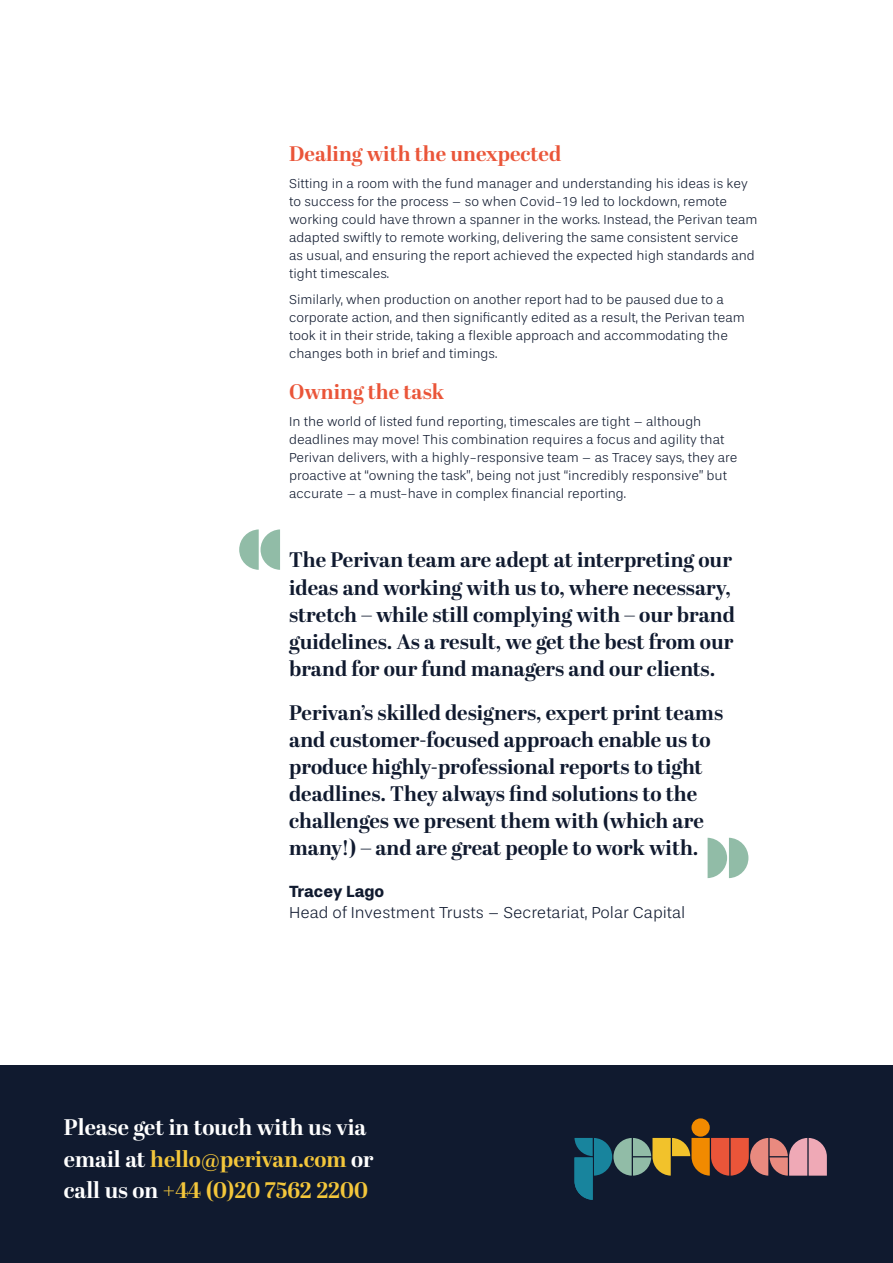
<style>
.page{position:relative;width:893px;height:1263px;background:#fff}
.page>*{position:absolute;margin:0;border:0;box-sizing:border-box;transform-origin:0 0}
.t1{font:700 22.5px/31.5px "Abril Display";color:#fff}
.t2{font:700 21px/27px "Abril Display";color:#101a2f}
.t3{font:700 21px "Abril Display";color:#ea5539}
.t4{font:300 16.5px "Stevie Sans";color:#101a2f}
.t5{font:700 16.5px "Stevie Sans";color:#101a2f}
.t6{font:300 13.5px/18px "Stevie Sans";color:#101a2f}
.s1{color:#f3c63b}
</style>
<div class="page">
<div style="left:0;top:1065px;width:893px;height:198px;background:#101a2f"></div>
<svg style="left:239px;top:529px;width:41px;height:41px"></svg>
<svg style="left:708px;top:838px;width:40px;height:40px"></svg>
<svg style="left:574px;top:1138px;width:253px;height:62px"></svg>
<div style="left:691px;top:1118px;width:19px;height:18px;background:#f18a00;border-radius:50%"></div>
<h2 class="t3" style="left:289px;top:139px;width:274px">Dealing with the unexpected</h2>
<p class="t6" style="left:289px;top:175px;width:470px">Sitting in a room with the fund manager and understanding his ideas is key to success for the process – so when Covid-19 led to lockdown, remote working could have thrown a spanner in the works. Instead, the Perivan team adapted swiftly to remote working, delivering the same consistent service<br>as usual, and ensuring the report achieved the expected high standards and tight timescales.</p>
<p class="t6" style="left:289px;top:291px;width:457px">Similarly, when production on another report had to be paused due to a corporate action, and then significantly edited as a result, the Perivan team took it in their stride, taking a flexible approach and accommodating the changes both in brief and timings.</p>
<h2 class="t3" style="left:289px;top:378px;width:157px">Owning the task</h2>
<p class="t6" style="left:289px;top:413px;width:450px">In the world of listed fund reporting, timescales are tight – although deadlines may move! This combination requires a focus and agility that Perivan delivers, with a highly-responsive team – as Tracey says, they are proactive at “owning the task”, being not just “incredibly responsive” but accurate – a must-have in complex financial reporting.</p>
<h2 class="t2" style="left:289px;top:548px;width:447px">The Perivan team are adept at interpreting our ideas and working with us to, where necessary, stretch – while still complying with – our brand guidelines. As a result, we get the best from our brand for our fund managers and our clients.</h2>
<p class="t2" style="left:289px;top:700px;width:435px">Perivan’s skilled designers, expert print teams and customer-focused approach enable us to produce highly-professional reports to tight deadlines. They always find solutions to the challenges we present them with (which are many!) – and are great people to work with.</p>
<p class="t5" style="left:289px;top:882px;width:97px">Tracey Lago</p>
<p class="t4" style="left:289px;top:904px;width:398px">Head of Investment Trusts – Secretariat, Polar Capital</p>
<h1 class="t1" style="left:64px;top:1113px;width:311px">Please get in touch with us via email at <span class="s1">hello@perivan.com</span> or call us on <span class="s1">+44 (0)20 7562 2200</span></h1>
</div>
